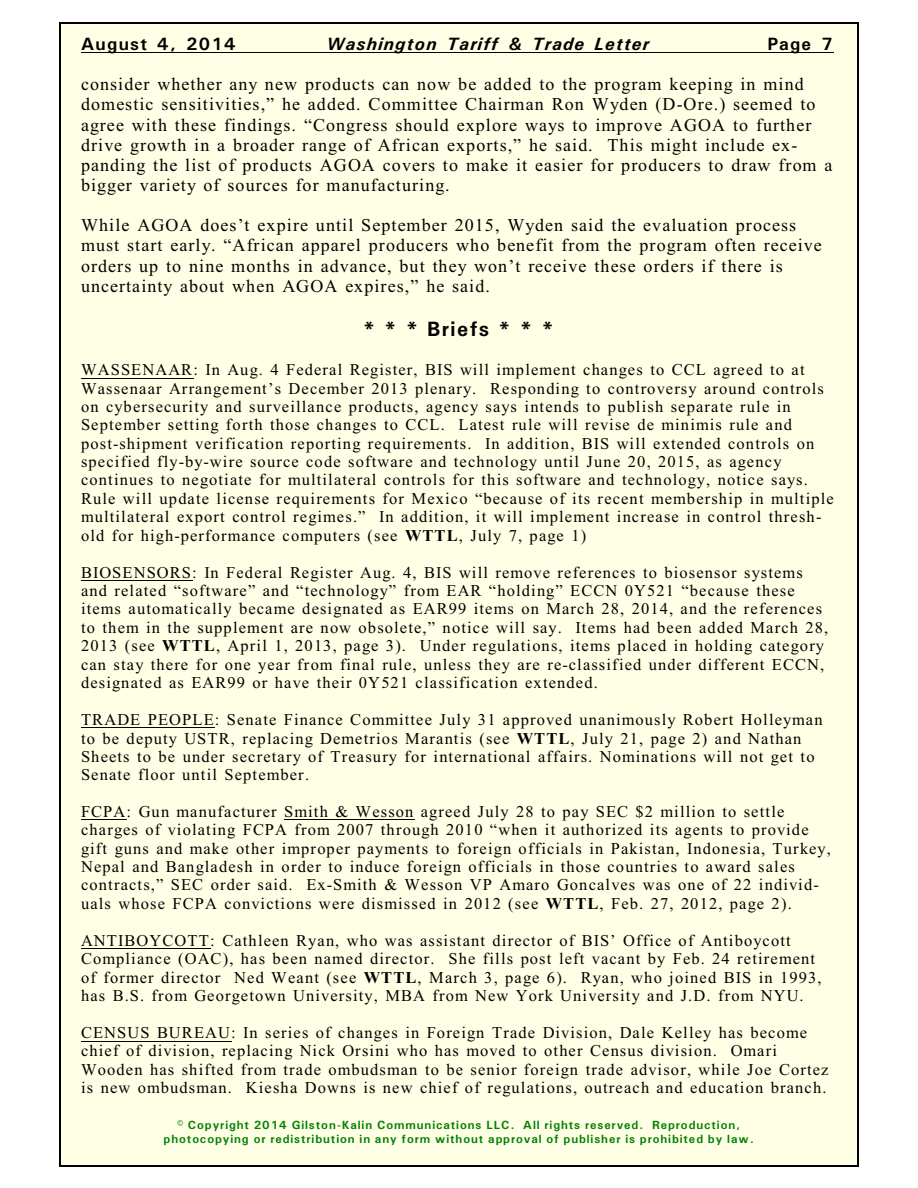
<style>
.page{position:relative;width:918px;height:1188px;background:#fff}
.page>*{position:absolute;margin:0;border:0;box-sizing:border-box;transform-origin:0 0}
.t1{font:700 21px "Univers";letter-spacing:.07em;color:#000}
.t2{font:18px/20.1px "Times New Roman";letter-spacing:.06em;color:#000}
.t3{font:italic 700 18px "Univers";letter-spacing:.065em;color:#000}
.t4{font:700 18px "Univers";letter-spacing:.075em;color:#000}
.t5{font:16.5px/18.5px "Times New Roman";letter-spacing:.07em;color:#000}
.t6{font:700 12px/13.6px "Univers";letter-spacing:.075em;color:#008000;text-align:center}
.s1{font-weight:700}
</style>
<div class="page">
<div style="left:59px;top:23px;width:800px;height:1143px;background:#ffffe6"></div>
<hr style="left:59px;top:23px;width:1px;height:1143px;background:#000">
<hr style="left:857px;top:23px;width:2px;height:1143px;background:#000">
<hr style="left:59px;top:23px;width:799px;height:1px;background:#000">
<hr style="left:59px;top:1165px;width:799px;height:1px;background:#000">
<hr style="left:81px;top:52px;width:753px;height:1px;background:#000">
<hr style="left:81px;top:378px;width:112px;height:1px;background:#000">
<hr style="left:81px;top:580px;width:111px;height:1px;background:#000">
<hr style="left:81px;top:727px;width:134px;height:1px;background:#000">
<hr style="left:81px;top:820px;width:46px;height:1px;background:#000">
<hr style="left:284px;top:820px;width:131px;height:1px;background:#000">
<hr style="left:81px;top:948px;width:129px;height:1px;background:#000">
<hr style="left:81px;top:1041px;width:150px;height:1px;background:#000">
<p class="t4" style="left:81px;top:38px;width:156px">August 4, 2014</p>
<p class="t3" style="left:327px;top:38px;width:324px">Washington Tariff &amp; Trade Letter</p>
<p class="t4" style="left:767px;top:38px;width:67px">Page 7</p>
<p class="t2" style="left:81px;top:76px;width:753px">consider whether any new products can now be added to the program keeping in mind domestic sensitivities,” he added. Committee Chairman Ron Wyden (D-Ore.) seemed to agree with these findings. “Congress should explore ways to improve AGOA to further drive growth in a broader range of African exports,” he said. This might include ex&shy;panding the list of products AGOA covers to make it easier for producers to draw from a bigger variety of sources for manufacturing.</p>
<p class="t2" style="left:81px;top:217px;width:742px">While AGOA does’t expire until September 2015, Wyden said the evaluation process must start early. “African apparel producers who benefit from the program often receive orders up to nine months in advance, but they won’t receive these orders if there is uncertainty about when AGOA expires,” he said.</p>
<p class="t1" style="left:362px;top:321px;width:193px">* * * Briefs * * *</p>
<p class="t5" style="left:81px;top:362px;width:754px">WASSENAAR: In Aug. 4 Federal Register, BIS will implement changes to CCL agreed to at Wassenaar Arrangement’s December 2013 plenary. Responding to controversy around controls on cybersecurity and surveillance products, agency says intends to publish separate rule in September setting forth those changes to CCL. Latest rule will revise de minimis rule and post-shipment verification reporting requirements. In addition, BIS will extended controls on specified fly-by-wire source code software and technology until June 20, 2015, as agency continues to negotiate for multilateral controls for this software and technology, notice says.<br>Rule will update license requirements for Mexico “because of its recent membership in multiple multilateral export control regimes.” In addition, it will implement increase in control thresh&shy;old for high-performance computers (see <span class="s1">WTTL</span>, July 7, page 1)</p>
<p class="t5" style="left:81px;top:564px;width:749px">BIOSENSORS: In Federal Register Aug. 4, BIS will remove references to biosensor systems and related “software” and “technology” from EAR “holding” ECCN 0Y521 “because these items automatically became designated as EAR99 items on March 28, 2014, and the references to them in the supplement are now obsolete,” notice will say. Items had been added March 28, 2013 (see <span class="s1">WTTL</span>, April 1, 2013, page 3). Under regulations, items placed in holding category can stay there for one year from final rule, unless they are re-classified under different ECCN, designated as EAR99 or have their 0Y521 classification extended.</p>
<p class="t5" style="left:81px;top:712px;width:743px">TRADE PEOPLE: Senate Finance Committee July 31 approved unanimously Robert Holleyman to be deputy USTR, replacing Demetrios Marantis (see <span class="s1">WTTL</span>, July 21, page 2) and Nathan Sheets to be under secretary of Treasury for international affairs. Nominations will not get to Senate floor until September.</p>
<p class="t5" style="left:81px;top:804px;width:751px">FCPA: Gun manufacturer Smith &amp; Wesson agreed July 28 to pay SEC $2 million to settle charges of violating FCPA from 2007 through 2010 “when it authorized its agents to provide gift guns and make other improper payments to foreign officials in Pakistan, Indonesia, Turkey, Nepal and Bangladesh in order to induce foreign officials in those countries to award sales contracts,” SEC order said. Ex-Smith &amp; Wesson VP Amaro Goncalves was one of 22 individ&shy;uals whose FCPA convictions were dismissed in 2012 (see <span class="s1">WTTL</span>, Feb. 27, 2012, page 2).</p>
<p class="t5" style="left:81px;top:933px;width:742px">ANTIBOYCOTT: Cathleen Ryan, who was assistant director of BIS’ Office of Antiboycott Compliance (OAC), has been named director. She fills post left vacant by Feb. 24 retirement of former director Ned Weant (see <span class="s1">WTTL</span>, March 3, page 6). Ryan, who joined BIS in 1993, has B.S. from Georgetown University, MBA from New York University and J.D. from NYU.</p>
<p class="t5" style="left:81px;top:1025px;width:749px">CENSUS BUREAU: In series of changes in Foreign Trade Division, Dale Kelley has become chief of division, replacing Nick Orsini who has moved to other Census division. Omari Wooden has shifted from trade ombudsman to be senior foreign trade advisor, while Joe Cortez is new ombudsman. Kiesha Downs is new chief of regulations, outreach and education branch.</p>
<p class="t6" style="left:164px;top:1119px;width:592px">© Copyright 2014 Gilston-Kalin Communications LLC. All rights reserved. Reproduction, photocopying or redistribution in any form without approval of publisher is prohibited by law.</p>
</div>
